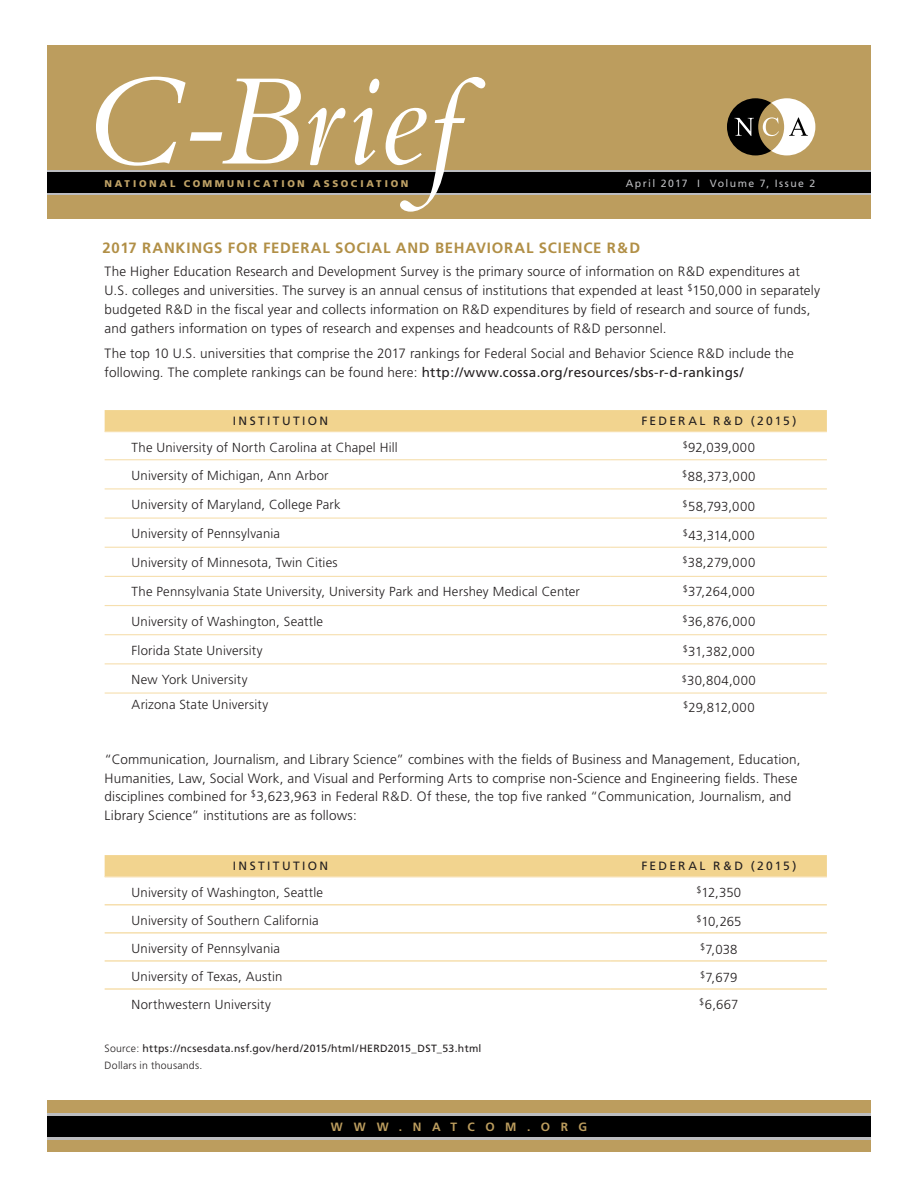
<style>
.page{position:relative;width:918px;height:1188px;background:#fff}
.page>*{position:absolute;margin:0;border:0;box-sizing:border-box;transform-origin:0 0}
.t1{font:italic 148.65px "Bembo";color:#fff;scale:.92 1}
.t2{font:italic 136.35px "Bembo";color:#fff}
.t3{font:700 14.85px "Frutiger";letter-spacing:.05em;color:#b18f46}
.t4{font:300 13.5px/18.8px "Frutiger";letter-spacing:.01em;color:#231f20}
.t5{font:300 13.2px "Frutiger";letter-spacing:.015em;color:#231f20}
.t6{font:12px "Frutiger";letter-spacing:.2em;color:#231f20}
.t7{font:700 12px "Frutiger";letter-spacing:.875em;color:#bc9d5e}
.t8{font:10.5px/16.8px "Frutiger";letter-spacing:.025em;color:#231f20}
.t9{font:10.5px "Frutiger";letter-spacing:.135em;color:#bcbdc0}
.t10{font:900 9.75px "Frutiger";letter-spacing:.29em;color:#bfa266}
.s1{font-weight:400}
.s2{font-weight:300}
</style>
<div class="page">
<div style="left:47px;top:46px;width:824px;height:173px;background:#bc9d5e"></div>
<svg style="left:47px;top:170px;width:824px;height:3px;background:#7d7e80"></svg>
<hr style="left:47px;top:191px;width:824px;height:4px;background:#bcbdc0">
<div style="left:47px;top:173px;width:824px;height:20px;background:#000"></div>
<svg style="left:727px;top:98px;width:88px;height:57px"></svg>
<div style="left:47px;top:1101px;width:824px;height:51px;background:#bc9d5e"></div>
<div style="left:47px;top:1113px;width:824px;height:5px;background:#bcbdc0"></div>
<svg style="left:47px;top:1136px;width:824px;height:3px;background:#7d7e80"></svg>
<div style="left:47px;top:1116px;width:824px;height:20px;background:#000"></div>
<div style="left:105px;top:410px;width:722px;height:21px;background:#f2d48f"></div>
<hr style="left:105px;top:431px;width:506px;height:1px;background:#f6dfae">
<hr style="left:611px;top:431px;width:216px;height:1px;background:#f6dfae">
<hr style="left:105px;top:459px;width:506px;height:1px;background:#f6dfae">
<hr style="left:611px;top:459px;width:216px;height:1px;background:#f6dfae">
<hr style="left:105px;top:488px;width:506px;height:1px;background:#f6dfae">
<hr style="left:611px;top:488px;width:216px;height:1px;background:#f6dfae">
<hr style="left:105px;top:518px;width:506px;height:1px;background:#f6dfae">
<hr style="left:611px;top:518px;width:216px;height:1px;background:#f6dfae">
<hr style="left:105px;top:547px;width:506px;height:1px;background:#f6dfae">
<hr style="left:611px;top:547px;width:216px;height:1px;background:#f6dfae">
<hr style="left:105px;top:576px;width:506px;height:1px;background:#f6dfae">
<hr style="left:611px;top:576px;width:216px;height:1px;background:#f6dfae">
<hr style="left:105px;top:605px;width:506px;height:1px;background:#f6dfae">
<hr style="left:611px;top:605px;width:216px;height:1px;background:#f6dfae">
<hr style="left:105px;top:634px;width:506px;height:1px;background:#f6dfae">
<hr style="left:611px;top:634px;width:216px;height:1px;background:#f6dfae">
<hr style="left:105px;top:663px;width:506px;height:1px;background:#f6dfae">
<hr style="left:611px;top:663px;width:216px;height:1px;background:#f6dfae">
<hr style="left:105px;top:692px;width:506px;height:2px;background:#f6dfae">
<hr style="left:611px;top:692px;width:216px;height:2px;background:#f6dfae">
<div style="left:105px;top:855px;width:722px;height:21px;background:#f2d48f"></div>
<hr style="left:105px;top:876px;width:506px;height:1px;background:#f6dfae">
<hr style="left:611px;top:876px;width:216px;height:1px;background:#f6dfae">
<hr style="left:105px;top:904px;width:506px;height:2px;background:#f6dfae">
<hr style="left:611px;top:904px;width:216px;height:2px;background:#f6dfae">
<hr style="left:105px;top:932px;width:506px;height:2px;background:#f6dfae">
<hr style="left:611px;top:932px;width:216px;height:2px;background:#f6dfae">
<hr style="left:105px;top:960px;width:506px;height:2px;background:#f6dfae">
<hr style="left:611px;top:960px;width:216px;height:2px;background:#f6dfae">
<hr style="left:105px;top:988px;width:506px;height:2px;background:#f6dfae">
<hr style="left:611px;top:988px;width:216px;height:2px;background:#f6dfae">
<h2 class="t2" style="left:81px;top:41px;width:346px">C-Brie</h2>
<p class="t10" style="left:104px;top:177px;width:305px">NATIONAL COMMUNICATION ASSOCIATION</p>
<h1 class="t1" style="left:426px;top:43px;width:35px">f</h1>
<p class="t9" style="left:626px;top:177px;width:191px">April 2017 I Volume 7, Issue 2</p>
<p class="t3" style="left:103px;top:239px;width:539px">2017 RANKINGS FOR FEDERAL SOCIAL AND BEHAVIORAL SCIENCE R&amp;D</p>
<p class="t4" style="left:105px;top:262px;width:717px">The Higher Education Research and Development Survey is the primary source of information on R&amp;D expenditures at U.S. colleges and universities. The survey is an annual census of institutions that expended at least <sup>$</sup>150,000 in separately budgeted R&amp;D in the fiscal year and collects information on R&amp;D expenditures by field of research and source of funds, and gathers information on types of research and expenses and headcounts of R&amp;D personnel.</p>
<p class="t4" style="left:105px;top:344px;width:691px">The top 10 U.S. universities that comprise the 2017 rankings for Federal Social and Behavior Science R&amp;D include the following. The complete rankings can be found here: <span class="s1">http://www.cossa.org/resources/sbs-r-d-rankings/</span></p>
<p class="t6" style="left:233px;top:414px;width:97px">INSTITUTION</p>
<p class="t6" style="left:641px;top:414px;width:157px">FEDERAL R&amp;D (2015)</p>
<p class="t5" style="left:132px;top:440px;width:268px">The University of North Carolina at Chapel Hill</p>
<p class="t5" style="left:683px;top:440px;width:74px"><sup>$</sup>92,039,000</p>
<p class="t5" style="left:132px;top:468px;width:199px">University of Michigan, Ann Arbor</p>
<p class="t5" style="left:682px;top:469px;width:75px"><sup>$</sup>88,373,000</p>
<p class="t5" style="left:132px;top:497px;width:211px">University of Maryland, College Park</p>
<p class="t5" style="left:683px;top:498px;width:74px"><sup>$</sup>58,793,000</p>
<p class="t5" style="left:132px;top:526px;width:150px">University of Pennsylvania</p>
<p class="t5" style="left:683px;top:528px;width:74px"><sup>$</sup>43,314,000</p>
<p class="t5" style="left:132px;top:555px;width:208px">University of Minnesota, Twin Cities</p>
<p class="t5" style="left:683px;top:555px;width:74px"><sup>$</sup>38,279,000</p>
<p class="t5" style="left:132px;top:584px;width:450px">The Pennsylvania State University, University Park and Hershey Medical Center</p>
<p class="t5" style="left:683px;top:584px;width:73px"><sup>$</sup>37,264,000</p>
<p class="t5" style="left:132px;top:614px;width:193px">University of Washington, Seattle</p>
<p class="t5" style="left:682px;top:614px;width:74px"><sup>$</sup>36,876,000</p>
<p class="t5" style="left:132px;top:643px;width:133px">Florida State University</p>
<p class="t5" style="left:683px;top:644px;width:73px"><sup>$</sup>31,382,000</p>
<p class="t5" style="left:132px;top:672px;width:118px">New York University</p>
<p class="t5" style="left:682px;top:673px;width:76px"><sup>$</sup>30,804,000</p>
<p class="t5" style="left:132px;top:697px;width:138px">Arizona State University</p>
<p class="t5" style="left:683px;top:700px;width:73px"><sup>$</sup>29,812,000</p>
<p class="t4" style="left:105px;top:750px;width:697px">“Communication, Journalism, and Library Science” combines with the fields of Business and Management, Education, Humanities, Law, Social Work, and Visual and Performing Arts to comprise non-Science and Engineering fields. These disciplines combined for <sup>$</sup>3,623,963 in Federal R&amp;D. Of these, the top five ranked “Communication, Journalism, and Library Science” institutions are as follows:</p>
<p class="t6" style="left:233px;top:859px;width:97px">INSTITUTION</p>
<p class="t6" style="left:641px;top:859px;width:157px">FEDERAL R&amp;D (2015)</p>
<p class="t5" style="left:132px;top:885px;width:193px">University of Washington, Seattle</p>
<p class="t5" style="left:697px;top:885px;width:46px"><sup>$</sup>12,350</p>
<p class="t5" style="left:132px;top:913px;width:189px">University of Southern California</p>
<p class="t5" style="left:696px;top:914px;width:47px"><sup>$</sup>10,265</p>
<p class="t5" style="left:132px;top:941px;width:150px">University of Pennsylvania</p>
<p class="t5" style="left:700px;top:942px;width:39px"><sup>$</sup>7,038</p>
<p class="t5" style="left:132px;top:969px;width:152px">University of Texas, Austin</p>
<p class="t5" style="left:700px;top:970px;width:39px"><sup>$</sup>7,679</p>
<p class="t5" style="left:132px;top:997px;width:141px">Northwestern University</p>
<p class="t5" style="left:699px;top:997px;width:41px"><sup>$</sup>6,667</p>
<p class="t8" style="left:105px;top:1040px;width:378px"><span class="s2">Source:</span> https://ncsesdata.nsf.gov/herd/2015/html/HERD2015_DST_53.html<br><span class="s2">Dollars in thousands.</span></p>
<p class="t7" style="left:331px;top:1120px;width:258px">WWW.NATCOM.ORG</p>
</div>
